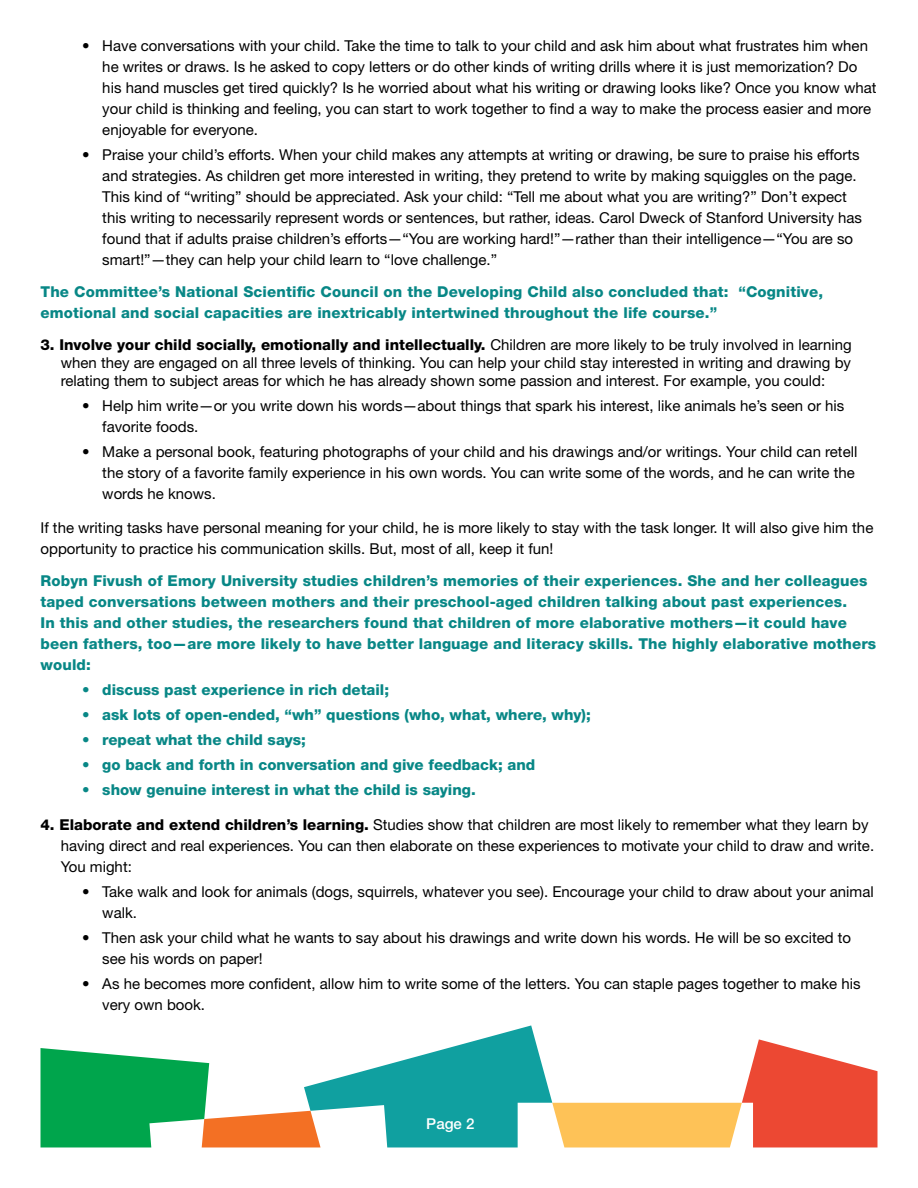
<style>
.page{position:relative;width:918px;height:1188px;background:#fff}
.page>*{position:absolute;margin:0;border:0;box-sizing:border-box;transform-origin:0 0}
.t1{font:15px/21px "Helvetica Neue LT Std";color:#000}
.t2{font:800 15px/21px "Helvetica Neue LT Std";letter-spacing:.01em;color:#088786}
.t3{font:500 15px "Helvetica Neue LT Std";color:#fff}
.s1{font-weight:800}
</style>
<div class="page">
<svg style="left:41px;top:1025px;width:837px;height:123px"></svg>
<p class="t1" style="left:102px;top:35px;width:776px;text-indent:-20px">• Have conversations with your child. Take the time to talk to your child and ask him about what frustrates him when he writes or draws. Is he asked to copy letters or do other kinds of writing drills where it is just memorization? Do his hand muscles get tired quickly? Is he worried about what his writing or drawing looks like? Once you know what your child is thinking and feeling, you can start to work together to find a way to make the process easier and more enjoyable for everyone.</p>
<p class="t1" style="left:102px;top:144px;width:761px;text-indent:-20px">• Praise your child’s efforts. When your child makes any attempts at writing or drawing, be sure to praise his efforts and strategies. As children get more interested in writing, they pretend to write by making squiggles on the page.<br>This kind of “writing” should be appreciated. Ask your child: “Tell me about what you are writing?” Don’t expect this writing to necessarily represent words or sentences, but rather, ideas. Carol Dweck of Stanford University has found that if adults praise children’s efforts—“You are working hard!”—rather than their intelligence—“You are so smart!”—they can help your child learn to “love challenge.”</p>
<p class="t2" style="left:41px;top:281px;width:784px">The Committee’s National Scientific Council on the Developing Child also concluded that: “Cognitive, emotional and social capacities are inextricably intertwined throughout the life course.”</p>
<p class="t1" style="left:61px;top:335px;width:793px;line-height:18px;text-align:justify;text-indent:-20px"><span class="s1">3. Involve your child socially, emotionally and intellectually.</span> Children are more likely to be truly involved in learning when they are engaged on all three levels of thinking. You can help your child stay interested in writing and drawing by relating them to subject areas for which he has already shown some passion and interest. For example, you could:</p>
<p class="t1" style="left:102px;top:395px;width:744px;text-indent:-20px">• Help him write—or you write down his words—about things that spark his interest, like animals he’s seen or his favorite foods.</p>
<p class="t1" style="left:102px;top:441px;width:757px;text-indent:-20px">• Make a personal book, featuring photographs of your child and his drawings and/or writings. Your child can retell the story of a favorite family experience in his own words. You can write some of the words, and he can write the words he knows.</p>
<p class="t1" style="left:41px;top:517px;width:834px">If the writing tasks have personal meaning for your child, he is more likely to stay with the task longer. It will also give him the opportunity to practice his communication skills. But, most of all, keep it fun!</p>
<p class="t2" style="left:41px;top:570px;width:837px">Robyn Fivush of Emory University studies children’s memories of their experiences. She and her colleagues taped conversations between mothers and their preschool-aged children talking about past experiences.<br>In this and other studies, the researchers found that children of more elaborative mothers—it could have been fathers, too—are more likely to have better language and literacy skills. The highly elaborative mothers would:</p>
<p class="t2" style="left:82px;top:679px;width:309px">• discuss past experience in rich detail;</p>
<p class="t2" style="left:82px;top:704px;width:510px">• ask lots of open-ended, “wh” questions (who, what, where, why);</p>
<p class="t2" style="left:82px;top:729px;width:225px">• repeat what the child says;</p>
<p class="t2" style="left:82px;top:754px;width:455px">• go back and forth in conversation and give feedback; and</p>
<p class="t2" style="left:82px;top:779px;width:395px">• show genuine interest in what the child is saying.</p>
<p class="t1" style="left:61px;top:814px;width:815px;text-indent:-20px"><span class="s1">4. Elaborate and extend children’s learning.</span> Studies show that children are most likely to remember what they learn by having direct and real experiences. You can then elaborate on these experiences to motivate your child to draw and write.<br>You might:</p>
<p class="t1" style="left:102px;top:881px;width:773px;text-indent:-20px">• Take walk and look for animals (dogs, squirrels, whatever you see). Encourage your child to draw about your animal walk.</p>
<p class="t1" style="left:102px;top:927px;width:750px;text-indent:-20px">• Then ask your child what he wants to say about his drawings and write down his words. He will be so excited to see his words on paper!</p>
<p class="t1" style="left:102px;top:973px;width:760px;text-indent:-20px">• As he becomes more confident, allow him to write some of the letters. You can staple pages together to make his very own book.</p>
<p class="t3" style="left:426px;top:1115px;width:50px">Page 2</p>
</div>
